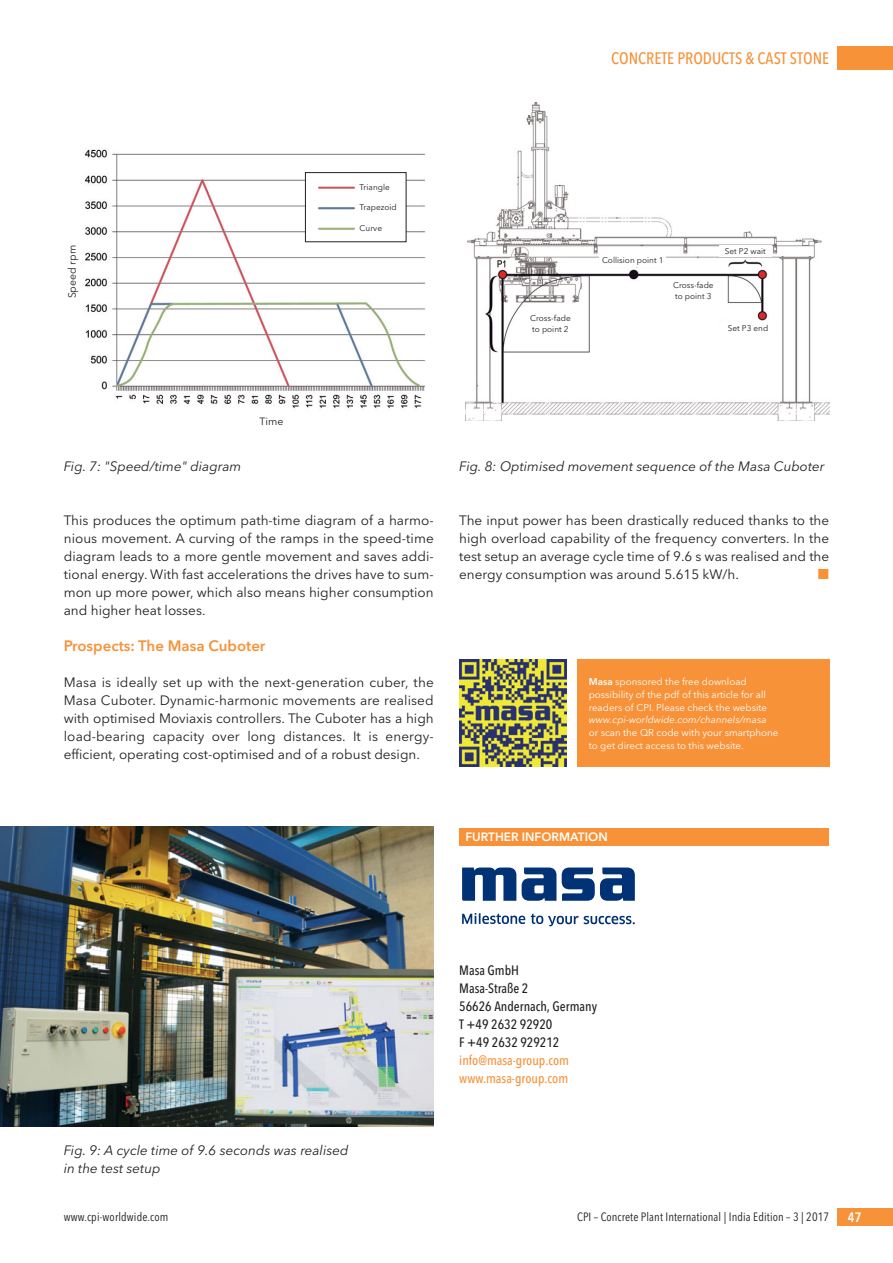
<style>
.page{position:relative;width:893px;height:1263px;background:#fff}
.page>*{position:absolute;margin:0;border:0;box-sizing:border-box;transform-origin:0 0}
.t1{font:500 16.5px "Avenir Next Condensed";color:#f79239}
.t2{font:600 15px "Avenir Next";color:#f79239}
.t3{font:13.5px/18px "Avenir Next";color:#231f20;text-align:justify}
.t4{font:italic 13.5px/18px "Avenir Next";color:#231f20}
.t5{font:500 13.5px/18px "Avenir Next Condensed";color:#231f20}
.t6{font:500 13.5px/18px "Avenir Next Condensed";color:#f79239}
.t7{font:600 13.5px "Avenir Next Condensed";color:#fff}
.t8{font:13.5px "European Pi Three";color:#f79239}
.t9{font:12px "Avenir Next Condensed";letter-spacing:.01em;color:#231f20}
.t10{font:600 12px "Avenir Next";color:#fff}
.t11{font:10.5px "Avenir Next";color:#231f20}
.t12{font:9.75px/12.8px "Avenir Next";color:#fff}
.t13{font:italic 9.75px "Avenir Next";color:#fff}
.t14{font:8.25px/11.2px "Avenir Next";color:#231f20}
.s1{font-weight:600}
</style>
<div class="page">
<div style="left:838px;top:47px;width:55px;height:23px;background:#f79239"></div>
<div style="left:838px;top:1208px;width:55px;height:18px;background:#f79239"></div>
<div style="left:577px;top:659px;width:252px;height:108px;background:#f79239"></div>
<div style="left:459px;top:828px;width:370px;height:17px;background:#f79239"></div>
<svg style="left:462px;top:913px;width:63px;height:11px"></svg>
<svg style="left:531px;top:914px;width:47px;height:12px"></svg>
<svg style="left:584px;top:916px;width:51px;height:8px"></svg>
<svg style="left:562px;top:867px;width:73px;height:34px"></svg>
<svg style="left:522px;top:867px;width:34px;height:34px"></svg>
<svg style="left:462px;top:867px;width:54px;height:34px"></svg>
<img style="left:84px;top:149px;width:341px;height:260px">
<img style="left:465px;top:103px;width:364px;height:317px">
<img style="left:0;top:826px;width:434px;height:301px">
<img style="left:459px;top:659px;width:108px;height:107px">
<div style="left:305px;top:173px;width:101px;height:69px;background:#fff"></div>
<img style="left:318px;top:186px;width:37px;height:44px">
<div style="left:305px;top:172px;width:101px;height:70px;border:1px solid #231f20"></div>
<div style="left:719px;top:245px;width:52px;height:12px;background:#fff"></div>
<div style="left:662px;top:278px;width:62px;height:26px;background:#fff"></div>
<div style="left:519px;top:311px;width:63px;height:26px;background:#fff"></div>
<div style="left:720px;top:322px;width:56px;height:12px;background:#fff"></div>
<div style="left:600px;top:254px;width:66px;height:13px;background:#fff"></div>
<p class="t11" style="left:68px;top:298px;width:55px;rotate:-90deg">Speed rpm</p>
<p class="t11" style="left:260px;top:417px;width:25px">Time</p>
<p class="t14" style="left:360px;top:182px;width:32px">Triangle</p>
<p class="t14" style="left:360px;top:202px;width:39px">Trapezoid</p>
<p class="t14" style="left:360px;top:223px;width:24px">Curve</p>
<p class="t1" style="left:611px;top:51px;width:219px">CONCRETE PRODUCTS &amp; CAST STONE</p>
<p class="t14" style="left:602px;top:255px;width:63px">Collision point 1</p>
<p class="t14" style="left:673px;top:280px;width:42px">Cross-fade to point 3</p>
<p class="t14" style="left:725px;top:246px;width:42px">Set P2 wait</p>
<p class="t14" style="left:530px;top:313px;width:42px">Cross-fade to point 2</p>
<p class="t14" style="left:728px;top:323px;width:42px">Set P3 end</p>
<p class="t4" style="left:64px;top:458px;width:179px">Fig. 7: "Speed/time" diagram</p>
<p class="t4" style="left:459px;top:458px;width:367px">Fig. 8: Optimised movement sequence of the Masa Cuboter</p>
<p class="t3" style="left:64px;top:512px;width:371px">This produces the optimum path-time diagram of a harmo&shy;nious movement. A curving of the ramps in the speed-time diagram leads to a more gentle movement and saves addi&shy;tional energy. With fast accelerations the drives have to sum&shy;mon up more power, which also means higher consumption and higher heat losses.</p>
<p class="t2" style="left:64px;top:639px;width:203px">Prospects: The Masa Cuboter</p>
<p class="t3" style="left:64px;top:674px;width:371px">Masa is ideally set up with the next-generation cuber, the Masa Cuboter. Dynamic-harmonic movements are realised with optimised Moviaxis controllers. The Cuboter has a high load-bearing capacity over long distances. It is energy&shy;efficient, operating cost-optimised and of a robust design.</p>
<p class="t3" style="left:459px;top:512px;width:371px">The input power has been drastically reduced thanks to the high overload capability of the frequency converters. In the test setup an average cycle time of 9.6 s was realised and the energy consumption was around 5.615 kW/h.</p>
<p class="t8" style="left:818px;top:565px;width:13px">-</p>
<p class="t12" style="left:589px;top:676px;width:180px"><span class="s1">Masa</span> sponsored the free download possibility of the pdf of this article for all readers of CPI. Please check the website</p>
<p class="t13" style="left:589px;top:716px;width:179px">www.cpi-worldwide.com/channels/masa</p>
<p class="t12" style="left:589px;top:727px;width:191px">or scan the QR code with your smartphone to get direct access to this website.</p>
<p class="t10" style="left:465px;top:832px;width:144px">FURTHER INFORMATION</p>
<p class="t4" style="left:64px;top:1142px;width:286px">Fig. 9: A cycle time of 9.6 seconds was realised in the test setup</p>
<p class="t5" style="left:459px;top:962px;width:139px">Masa GmbH<br>Masa-Straße 2<br>56626 Andernach, Germany<br>T +49 2632 92920<br>F +49 2632 929212</p>
<p class="t6" style="left:459px;top:1052px;width:111px">info@masa-group.com www.masa-group.com</p>
<p class="t9" style="left:64px;top:1209px;width:106px">www.cpi-worldwide.com</p>
<p class="t9" style="left:577px;top:1209px;width:254px">CPI – Concrete Plant International | India Edition – 3 | 2017</p>
<p class="t7" style="left:848px;top:1211px;width:15px">47</p>
</div>
